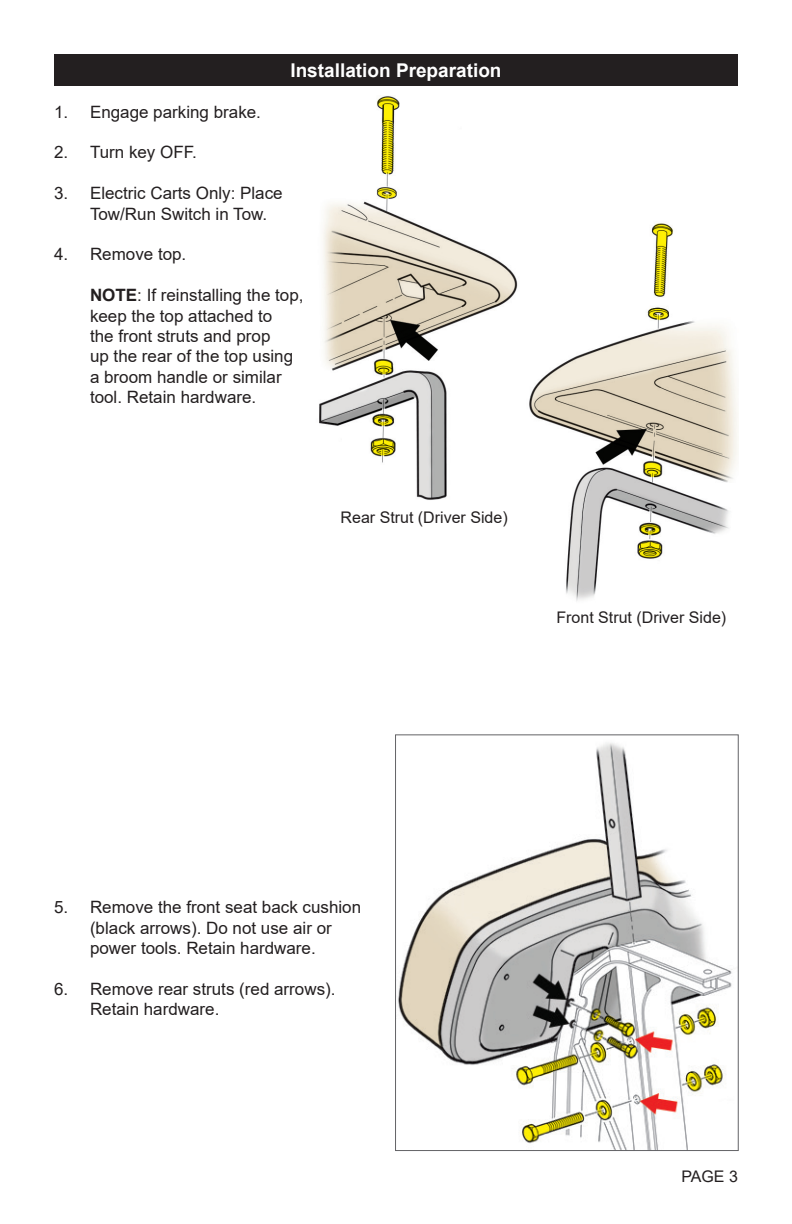
<style>
.page{position:relative;width:792px;height:1224px;background:#fff}
.page>*{position:absolute;margin:0;border:0;box-sizing:border-box;transform-origin:0 0}
.Section_Heading__Whi{font:700 19px "Arial";color:#fff}
.t1{font:17px/20.4px "Arial";color:#231f20}
.Sub_Text__TOC{font:16px "Arial";color:#231f20}
.s1{font-weight:700}
</style>
<div class="page">
<div style="left:54px;top:54px;width:684px;height:32px;background:#231f20"></div>
<img style="left:529px;top:223px;width:208px;height:378px">
<img style="left:319px;top:96px;width:199px;height:404px">
<img style="left:398px;top:743px;width:334px;height:406px">
<div style="left:395px;top:734px;width:344px;height:417px;border:1px solid #636366"></div>
<p class="Section_Heading__Whi" style="left:290px;top:57px;width:213px">Installation Preparation</p>
<p class="t1" style="left:54px;top:101px;width:209px">1. Engage parking brake.</p>
<p class="t1" style="left:54px;top:142px;width:145px">2. Turn key OFF.</p>
<p class="t1" style="left:90px;top:183px;width:194px;text-indent:-36px">3. Electric Carts Only: Place<br>Tow/Run Switch in Tow.</p>
<p class="t1" style="left:54px;top:244px;width:134px">4. Remove top.</p>
<p class="t1" style="left:90px;top:285px;width:215px"><span class="s1">NOTE</span>: If reinstalling the top, keep the top attached to<br>the front struts and prop<br>up the rear of the top using a broom handle or similar tool. Retain hardware.</p>
<p class="Sub_Text__TOC" style="left:341px;top:506px;width:169px">Rear Strut (Driver Side)</p>
<p class="Sub_Text__TOC" style="left:557px;top:606px;width:171px">Front Strut (Driver Side)</p>
<p class="t1" style="left:54px;top:897px;width:309px;text-align:center">5. Remove the front seat back cushion (black arrows). Do not use air or<br>power tools. Retain hardware.</p>
<p class="t1" style="left:90px;top:979px;width:247px;text-indent:-36px">6. Remove rear struts (red arrows).<br>Retain hardware.</p>
<p class="Sub_Text__TOC" style="left:681px;top:1165px;width:58px">PAGE 3</p>
</div>
